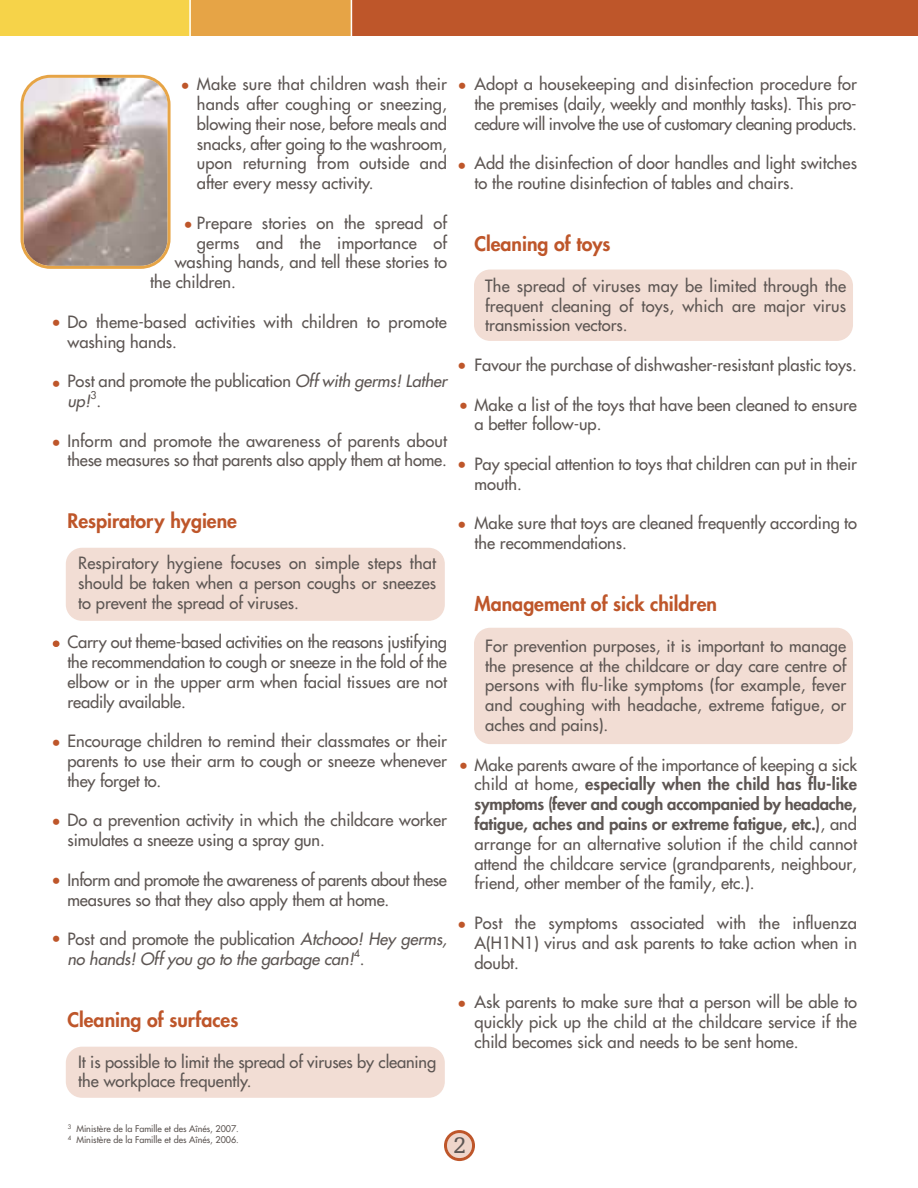
<style>
.page{position:relative;width:918px;height:1188px;background:#fff}
.page>*{position:absolute;margin:0;border:0;box-sizing:border-box;transform-origin:0 0}
.t1{font:23.7px "Egyptienne FLT Std";color:#5d5653}
.t2{font:800 19.5px "Futura Std";color:#be562a}
.t3{font:500 16.5px/19.8px "Futura Std";color:#5d5653;text-align:justify}
.t4{font:500 16.5px/19.8px "Futura Std";letter-spacing:-.02em;color:#5d5653}
.t5{font:italic 500 16.5px/19.8px "Futura Std";letter-spacing:-.01em;color:#5d5653}
.t6{font:500 16.5px "Futura Std";color:#be562a}
.t7{font:500 10.5px "Futura Std";color:#5d5653}
.t8{font:500 9px/10.8px "Futura Std";color:#5d5653}
.s1{font-style:italic}
.s2{color:#be562a}
.s3{font-style:normal;color:#be562a}
.s4{font-style:normal}
.s5{font-weight:800}
</style>
<div class="page">
<div style="left:474px;top:628px;width:379px;height:116px;background:#f2ddd4;border-radius:16px"></div>
<div style="left:474px;top:270px;width:379px;height:71px;background:#f2ddd4;border-radius:16px"></div>
<div style="left:66px;top:1047px;width:379px;height:51px;background:#f2ddd4;border-radius:16px"></div>
<div style="left:66px;top:548px;width:379px;height:73px;background:#f2ddd4;border-radius:16px"></div>
<div style="left:0;top:0;width:918px;height:36px;background:#be562a"></div>
<div style="left:0;top:0;width:351px;height:36px;background:#e6a446"></div>
<div style="left:0;top:0;width:191px;height:36px;background:#f6d349"></div>
<hr style="left:189px;top:0;width:2px;height:39px;background:#fff">
<hr style="left:351px;top:0;width:1px;height:42px;background:#fff">
<img style="left:21px;top:75px;width:150px;height:194px">
<svg style="left:444px;top:1130px;width:31px;height:31px"></svg>
<p class="t3" style="left:197px;top:75px;width:252px">Make sure that children wash their hands after coughing or sneezing, blowing their nose, before meals and snacks, after going to the washroom, upon returning from outside and after every messy activity.</p>
<p class="t3" style="left:197px;top:214px;width:252px">Prepare stories on the spread of</p>
<p class="t3" style="left:197px;top:234px;width:252px">germs and the importance of</p>
<p class="t3" style="left:175px;top:253px;width:274px">washing hands, and tell these stories to</p>
<p class="t3" style="left:150px;top:273px;width:87px">the children.</p>
<p class="t3" style="left:68px;top:313px;width:381px">Do theme-based activities with children to promote washing hands.</p>
<p class="t3" style="left:68px;top:372px;width:381px">Post and promote the publication <span class="s1">Off with germs! Lather up!</span> .</p>
<p class="t6" style="left:180px;top:78px;width:11px">•</p>
<p class="t6" style="left:183px;top:216px;width:11px">•</p>
<p class="t6" style="left:51px;top:315px;width:11px">•</p>
<p class="t6" style="left:51px;top:376px;width:11px">•</p>
<p class="t7" style="left:90px;top:390px;width:8px">3</p>
<p class="t3" style="left:67px;top:432px;width:381px">Inform and promote the awareness of parents about these measures so that parents also apply them at home.</p>
<p class="t6" style="left:51px;top:435px;width:11px">•</p>
<p class="t2" style="left:68px;top:512px;width:171px">Respiratory hygiene</p>
<p class="t3" style="left:78px;top:554px;width:359px">Respiratory hygiene focuses on simple steps that should be taken when a person coughs or sneezes to prevent the spread of viruses.</p>
<p class="t3" style="left:67px;top:633px;width:381px;text-indent:-16px"><span class="s2">•</span> Carry out theme-based activities on the reasons justifying the recommendation to cough or sneeze in the fold of the elbow or in the upper arm when facial tissues are not readily available.</p>
<p class="t3" style="left:67px;top:732px;width:381px;text-indent:-16px"><span class="s2">•</span> Encourage children to remind their classmates or their parents to use their arm to cough or sneeze whenever they forget to.</p>
<p class="t3" style="left:67px;top:811px;width:381px">Do a prevention activity in which the childcare worker simulates a sneeze using a spray gun.</p>
<p class="t4" style="left:67px;top:871px;width:381px;text-indent:-16px"><span class="s2">•</span> Inform and promote the awareness of parents about these measures so that they also apply them at home.</p>
<p class="t5" style="left:67px;top:930px;width:381px;text-indent:-16px"><span class="s3">•</span> <span class="s4">Post and promote the publication</span> Atchooo! Hey germs, no hands! Off you go to the garbage can! <span class="s4">.</span></p>
<p class="t6" style="left:51px;top:814px;width:11px">•</p>
<p class="t7" style="left:354px;top:948px;width:8px">4</p>
<p class="t2" style="left:68px;top:1010px;width:172px">Cleaning of surfaces</p>
<p class="t3" style="left:78px;top:1053px;width:359px">It is possible to limit the spread of viruses by cleaning the workplace frequently.</p>
<p class="t6" style="left:457px;top:78px;width:11px">•</p>
<p class="t6" style="left:457px;top:157px;width:11px">•</p>
<p class="t3" style="left:474px;top:75px;width:384px">Adopt a housekeeping and disinfection procedure for the premises (daily, weekly and monthly tasks). This pro&shy;cedure will involve the use of customary cleaning products.</p>
<p class="t3" style="left:474px;top:155px;width:384px">Add the disinfection of door handles and light switches to the routine disinfection of tables and chairs.</p>
<p class="t2" style="left:474px;top:235px;width:138px">Cleaning of toys</p>
<p class="t3" style="left:485px;top:277px;width:362px">The spread of viruses may be limited through the frequent cleaning of toys, which are major virus transmission vectors.</p>
<p class="t3" style="left:474px;top:356px;width:384px">Favour the purchase of dishwasher-resistant plastic toys.</p>
<p class="t3" style="left:474px;top:396px;width:384px">Make a list of the toys that have been cleaned to ensure a better follow-up.</p>
<p class="t3" style="left:474px;top:455px;width:384px">Pay special attention to toys that children can put in their mouth.</p>
<p class="t3" style="left:474px;top:515px;width:384px">Make sure that toys are cleaned frequently according to the recommendations.</p>
<p class="t6" style="left:457px;top:358px;width:11px">•</p>
<p class="t6" style="left:459px;top:398px;width:11px">•</p>
<p class="t6" style="left:457px;top:457px;width:11px">•</p>
<p class="t6" style="left:457px;top:517px;width:11px">•</p>
<p class="t2" style="left:474px;top:595px;width:244px">Management of sick children</p>
<p class="t3" style="left:485px;top:637px;width:362px">For prevention purposes, it is important to manage the presence at the childcare or day care centre of persons with flu-like symptoms (for example, fever and coughing with headache, extreme fatigue, or aches and pains).</p>
<p class="t3" style="left:474px;top:756px;width:384px;text-indent:-16px"><span class="s2">•</span> Make parents aware of the importance of keeping a sick child at home, <span class="s5">especially when the child has flu-like symptoms (fever and cough accompanied by headache, fatigue, aches and pains or extreme fatigue, etc.)</span>, and arrange for an alternative solution if the child cannot attend the childcare service (grandparents, neighbour, friend, other member of the family, etc.).</p>
<p class="t3" style="left:474px;top:914px;width:384px">Post the symptoms associated with the influenza A(H1N1) virus and ask parents to take action when in doubt.</p>
<p class="t3" style="left:474px;top:993px;width:384px">Ask parents to make sure that a person will be able to quickly pick up the child at the childcare service if the child becomes sick and needs to be sent home.</p>
<p class="t6" style="left:457px;top:917px;width:11px">•</p>
<p class="t6" style="left:457px;top:996px;width:11px">•</p>
<p class="t8" style="left:68px;top:1124px;width:173px"><sup>3</sup> Ministère de la Famille et des Aînés, 2007.<br><sup>4</sup> Ministère de la Famille et des Aînés, 2006.</p>
<h1 class="t1" style="left:453px;top:1136px;width:15px">2</h1>
</div>
